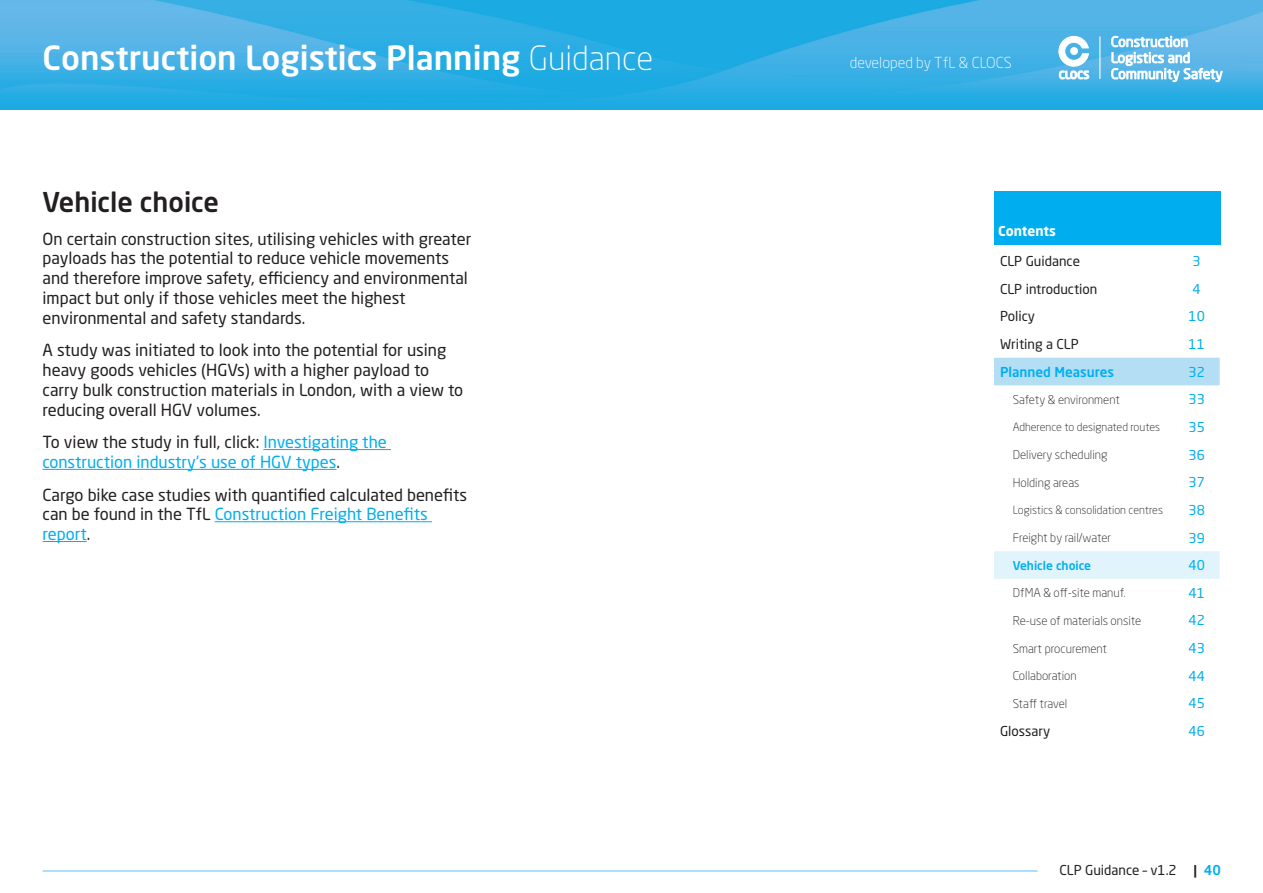
<style>
.page{position:relative;width:1263px;height:893px;background:#fff}
.page>*{position:absolute;margin:0;border:0;box-sizing:border-box;transform-origin:0 0}
.t1{font:500 33px "Neo Sans Std";color:#fff}
.BIG_main_title{font:500 27px "Neo Sans Std";color:#231f20}
.Main{font:16.5px/19.8px "Neo Sans Std";color:#231f20}
.bullets{font:16.5px/19.8px "Neo Sans Std";color:#231f20}
.Main-2{font:16.5px/19.8px "Neo Sans Std";color:#00aeef}
.t2{font:300 15px "Neo Sans Std";color:#fff}
.Bullets{font:13.5px "Neo Sans Std";color:#231f20}
.Bullets-2{font:13.5px "Neo Sans Std";color:#00aeef}
.Bullets-3{font:500 13.5px "Neo Sans Std";color:#00aeef}
.Main-3{font:700 13.5px "Neo Sans Std";color:#fff}
.Bullets-4{font:300 12px "Neo Sans Std";color:#231f20}
.Bullets-5{font:500 12px "Neo Sans Std";color:#00aeef}
.Bullets-6{font:300 11.25px "Neo Sans Std";color:#231f20}
.s1{font-weight:300}
.s2{color:#231f20}
.s3{color:#00aeef}
.s4{font-weight:500}
.s5{font-weight:500;color:#00aeef}
</style>
<div class="page">
<img style="left:0;top:0;width:1263px;height:109px">
<hr style="left:1099px;top:36px;width:1px;height:43px;background:#fff">
<svg style="left:1111px;top:36px;width:111px;height:46px"></svg>
<svg style="left:1059px;top:36px;width:30px;height:43px"></svg>
<hr style="left:43px;top:870px;width:994px;height:2px;background:#8dd7f7">
<hr style="left:263px;top:449px;width:128px;height:1px;background:#00aeef">
<hr style="left:43px;top:469px;width:293px;height:1px;background:#00aeef">
<hr style="left:215px;top:521px;width:217px;height:1px;background:#00aeef">
<hr style="left:43px;top:541px;width:44px;height:1px;background:#00aeef">
<div style="left:994px;top:358px;width:226px;height:27px;background:#b3def3"></div>
<div style="left:994px;top:551px;width:226px;height:28px;background:#e1f4fc"></div>
<div style="left:994px;top:191px;width:227px;height:53px;background:#00aeef"></div>
<h1 class="t1" style="left:43px;top:37px;width:612px">Construction Logistics Planning <span class="s1">Guidance</span></h1>
<p class="BIG_main_title" style="left:43px;top:185px;width:178px">Vehicle choice</p>
<p class="Main" style="left:43px;top:228px;width:430px">On certain construction sites, utilising vehicles with greater payloads has the potential to reduce vehicle movements and therefore improve safety, efficiency and environmental impact but only if those vehicles meet the highest environmental and safety standards.</p>
<p class="Main" style="left:43px;top:340px;width:422px">A study was initiated to look into the potential for using heavy goods vehicles (HGVs) with a higher payload to carry bulk construction materials in London, with a view to reducing overall HGV volumes.</p>
<p class="Main-2" style="left:43px;top:432px;width:346px"><span class="s2">To view the study in full, click:</span> Investigating the construction industry's use of HGV types<span class="s2">.</span></p>
<p class="bullets" style="left:43px;top:484px;width:426px">Cargo bike case studies with quantified calculated benefits can be found in the TfL <span class="s3">Construction Freight Benefits report</span>.</p>
<p class="t2" style="left:850px;top:54px;width:163px">developed by TfL &amp; CLOCS</p>
<p class="Main-3" style="left:998px;top:222px;width:59px">Contents</p>
<p class="Bullets" style="left:1000px;top:253px;width:82px">CLP Guidance</p>
<p class="Bullets-2" style="left:1192px;top:253px;width:10px">3</p>
<p class="Bullets" style="left:1000px;top:281px;width:99px">CLP introduction</p>
<p class="Bullets-2" style="left:1192px;top:281px;width:10px">4</p>
<p class="Bullets" style="left:1000px;top:308px;width:37px">Policy</p>
<p class="Bullets-2" style="left:1188px;top:308px;width:18px">10</p>
<p class="Bullets" style="left:1000px;top:336px;width:80px">Writing a CLP</p>
<p class="Bullets-2" style="left:1188px;top:336px;width:18px">11</p>
<p class="Bullets-3" style="left:1000px;top:363px;width:116px">Planned Measures</p>
<p class="Bullets-2" style="left:1188px;top:363px;width:18px">32</p>
<p class="Bullets-4" style="left:1013px;top:392px;width:109px">Safety &amp; environment</p>
<p class="Bullets-2" style="left:1188px;top:391px;width:18px">33</p>
<p class="Bullets-6" style="left:1013px;top:420px;width:149px">Adherence to designated routes</p>
<p class="Bullets-2" style="left:1188px;top:419px;width:18px">35</p>
<p class="Bullets-4" style="left:1013px;top:447px;width:96px">Delivery scheduling</p>
<p class="Bullets-2" style="left:1188px;top:446px;width:18px">36</p>
<p class="Bullets-4" style="left:1013px;top:475px;width:68px">Holding areas</p>
<p class="Bullets-2" style="left:1188px;top:474px;width:18px">37</p>
<p class="Bullets-6" style="left:1013px;top:503px;width:152px">Logistics &amp; consolidation centres</p>
<p class="Bullets-2" style="left:1188px;top:502px;width:18px">38</p>
<p class="Bullets-4" style="left:1013px;top:530px;width:100px">Freight by rail/water</p>
<p class="Bullets-2" style="left:1188px;top:529px;width:18px">39</p>
<p class="Bullets-5" style="left:1013px;top:558px;width:80px">Vehicle choice</p>
<p class="Bullets-2" style="left:1188px;top:557px;width:18px">40</p>
<p class="Bullets-4" style="left:1013px;top:586px;width:114px">DfMA &amp; off-site manuf.</p>
<p class="Bullets-2" style="left:1188px;top:585px;width:18px">41</p>
<p class="Bullets-4" style="left:1013px;top:613px;width:130px">Re-use of materials onsite</p>
<p class="Bullets-2" style="left:1188px;top:612px;width:18px">42</p>
<p class="Bullets-4" style="left:1013px;top:641px;width:96px">Smart procurement</p>
<p class="Bullets-2" style="left:1188px;top:640px;width:18px">43</p>
<p class="Bullets-4" style="left:1013px;top:669px;width:66px">Collaboration</p>
<p class="Bullets-2" style="left:1188px;top:667px;width:18px">44</p>
<p class="Bullets-4" style="left:1013px;top:696px;width:56px">Staff travel</p>
<p class="Bullets-2" style="left:1188px;top:695px;width:18px">45</p>
<p class="Bullets" style="left:1000px;top:723px;width:52px">Glossary</p>
<p class="Bullets-2" style="left:1188px;top:723px;width:18px">46</p>
<p class="Bullets" style="left:1059px;top:861px;width:163px">CLP Guidance – v1.2 <span class="s4">|</span> <span class="s5">40</span></p>
</div>
